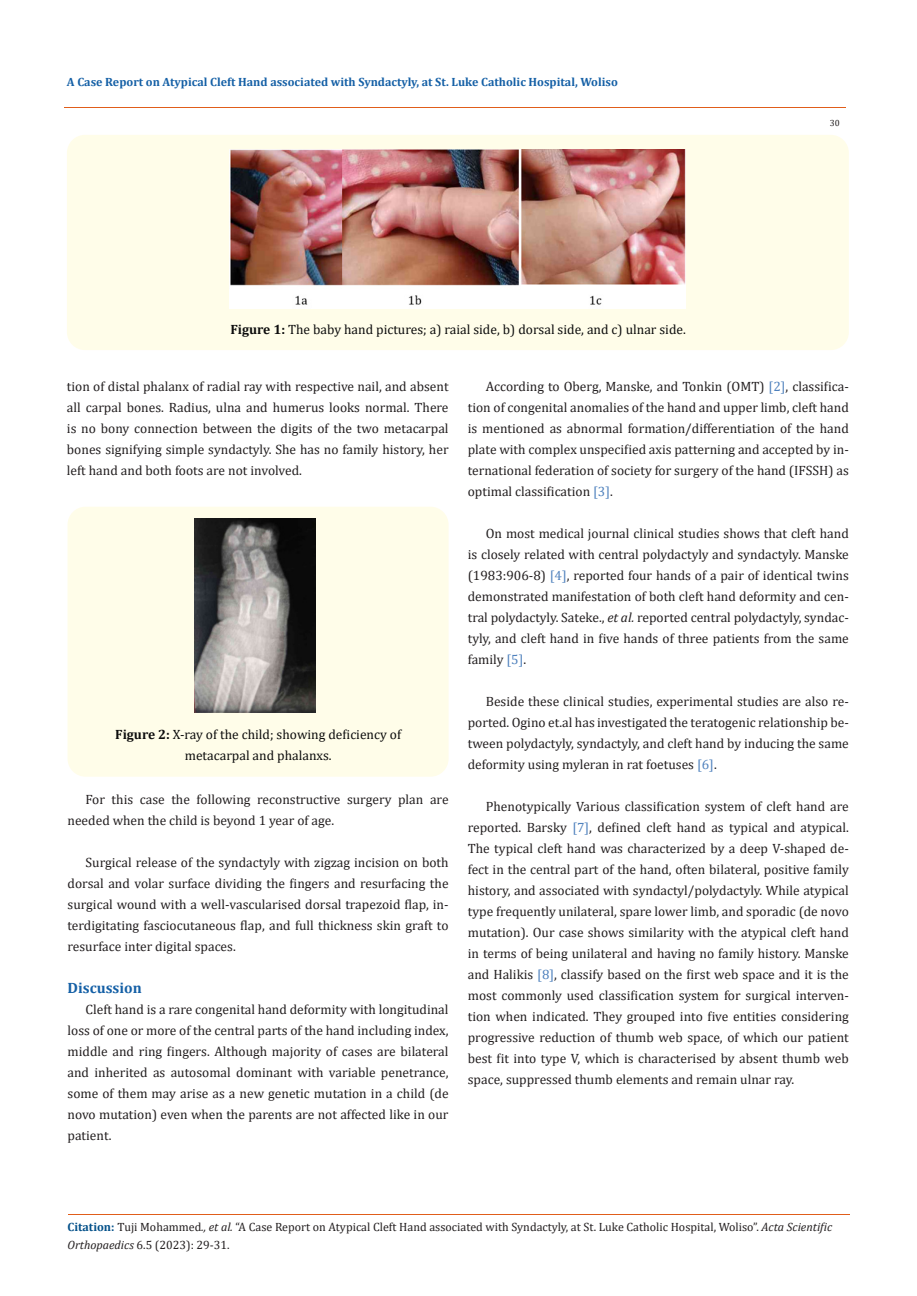
<style>
.page{position:relative;width:917px;height:1296px;background:#fff}
.page>*{position:absolute;margin:0;border:0;box-sizing:border-box;transform-origin:0 0}
.t1{font:700 15px "Cambria";color:#1560a6}
.t2{font:13.5px/21px "Cambria";color:#231f20;text-align:justify}
.Body_Text{font:13.5px/21px "Cambria";color:#0d0d0d;text-align:center}
.t3{font:12px/18px "Cambria";color:#231f20}
.t4{font:700 12px "Cambria";color:#1560a6}
.t5{font:9px "Cambria";color:#231f20}
.s1{font-weight:700}
.s2{color:#4f81bd}
.s3{font-style:italic}
.s4{font-weight:700;color:#035089}
</style>
<div class="page">
<div style="left:67px;top:135px;width:781px;height:215px;background:#fffde9;border-radius:18px"></div>
<img style="left:230px;top:149px;width:455px;height:160px">
<div style="left:68px;top:507px;width:380px;height:270px;background:#fffde9;border-radius:18px"></div>
<img style="left:194px;top:518px;width:121px;height:195px">
<hr style="left:64px;top:108px;width:781px;height:1px;background:#e05d1a">
<hr style="left:68px;top:1214px;width:781px;height:1px;background:#e05d1a">
<p class="t4" style="left:67px;top:73px;width:552px">A Case Report on Atypical Cleft Hand associated with Syndactyly, at St. Luke Catholic Hospital, Woliso</p>
<p class="Body_Text" style="left:230px;top:319px;width:457px"><span class="s1">Figure 1:</span> The baby hand pictures; a) raial side, b) dorsal side, and c) ulnar side.</p>
<p class="t5" style="left:829px;top:118px;width:11px">30</p>
<p class="t2" style="left:67px;top:376px;width:383px">tion of distal phalanx of radial ray with respective nail, and absent all carpal bones. Radius, ulna and humerus looks normal. There is no bony connection between the digits of the two metacarpal bones signifying simple syndactyly. She has no family history, her left hand and both foots are not involved.</p>
<p class="Body_Text" style="left:115px;top:724px;width:287px"><span class="s1">Figure 2:</span> X-ray of the child; showing deficiency of metacarpal and phalanxs.</p>
<p class="t2" style="left:68px;top:789px;width:382px;text-indent:18px">For this case the following reconstructive surgery plan are needed when the child is beyond 1 year of age.</p>
<p class="t2" style="left:68px;top:852px;width:382px;text-indent:18px">Surgical release of the syndactyly with zigzag incision on both dorsal and volar surface dividing the fingers and resurfacing the surgical wound with a well-vascularised dorsal trapezoid flap, in&shy;terdigitating fasciocutaneous flap, and full thickness skin graft to resurface inter digital spaces.</p>
<p class="t1" style="left:68px;top:978px;width:76px">Discussion</p>
<p class="t2" style="left:68px;top:999px;width:382px;text-indent:18px">Cleft hand is a rare congenital hand deformity with longitudinal loss of one or more of the central parts of the hand including index, middle and ring fingers. Although majority of cases are bilateral and inherited as autosomal dominant with variable penetrance, some of them may arise as a new genetic mutation in a child (de novo mutation) even when the parents are not affected like in our patient.</p>
<p class="t2" style="left:468px;top:376px;width:382px;text-indent:18px">According to Oberg, Manske, and Tonkin (OMT) <span class="s2">[2]</span>, classifica&shy;tion of congenital anomalies of the hand and upper limb, cleft hand is mentioned as abnormal formation/differentiation of the hand plate with complex unspecified axis patterning and accepted by in&shy;ternational federation of society for surgery of the hand (IFSSH) as optimal classification <span class="s2">[3]</span>.</p>
<p class="t2" style="left:468px;top:523px;width:382px;text-indent:18px">On most medical journal clinical studies shows that cleft hand is closely related with central polydactyly and syndactyly. Manske (1983:906-8) <span class="s2">[4]</span>, reported four hands of a pair of identical twins demonstrated manifestation of both cleft hand deformity and cen&shy;tral polydactyly. Sateke., <span class="s3">et al.</span> reported central polydactyly, syndac&shy;tyly, and cleft hand in five hands of three patients from the same family <span class="s2">[5]</span>.</p>
<p class="t2" style="left:468px;top:691px;width:382px;text-indent:18px">Beside these clinical studies, experimental studies are also re&shy;ported. Ogino et.al has investigated the teratogenic relationship be&shy;tween polydactyly, syndactyly, and cleft hand by inducing the same deformity using myleran in rat foetuses <span class="s2">[6]</span>.</p>
<p class="t2" style="left:468px;top:796px;width:382px;text-indent:18px">Phenotypically Various classification system of cleft hand are reported. Barsky <span class="s2">[7]</span>, defined cleft hand as typical and atypical.<br>The typical cleft hand was characterized by a deep V-shaped de&shy;fect in the central part of the hand, often bilateral, positive family history, and associated with syndactyl/polydactyly. While atypical type frequently unilateral, spare lower limb, and sporadic (de novo mutation). Our case shows similarity with the atypical cleft hand in terms of being unilateral and having no family history. Manske and Halikis <span class="s2">[8]</span>, classify based on the first web space and it is the most commonly used classification system for surgical interven&shy;tion when indicated. They grouped into five entities considering progressive reduction of thumb web space, of which our patient best fit into type V, which is characterised by absent thumb web space, suppressed thumb elements and remain ulnar ray.</p>
<p class="t3" style="left:68px;top:1218px;width:766px"><span class="s4">Citation:</span> Tuji Mohammed<span class="s3">., et al.</span> “A Case Report on Atypical Cleft Hand associated with Syndactyly, at St. Luke Catholic Hospital, Woliso”. <span class="s3">Acta Scientific<br>Orthopaedics</span> 6.5 (2023): 29-31.</p>
</div>
